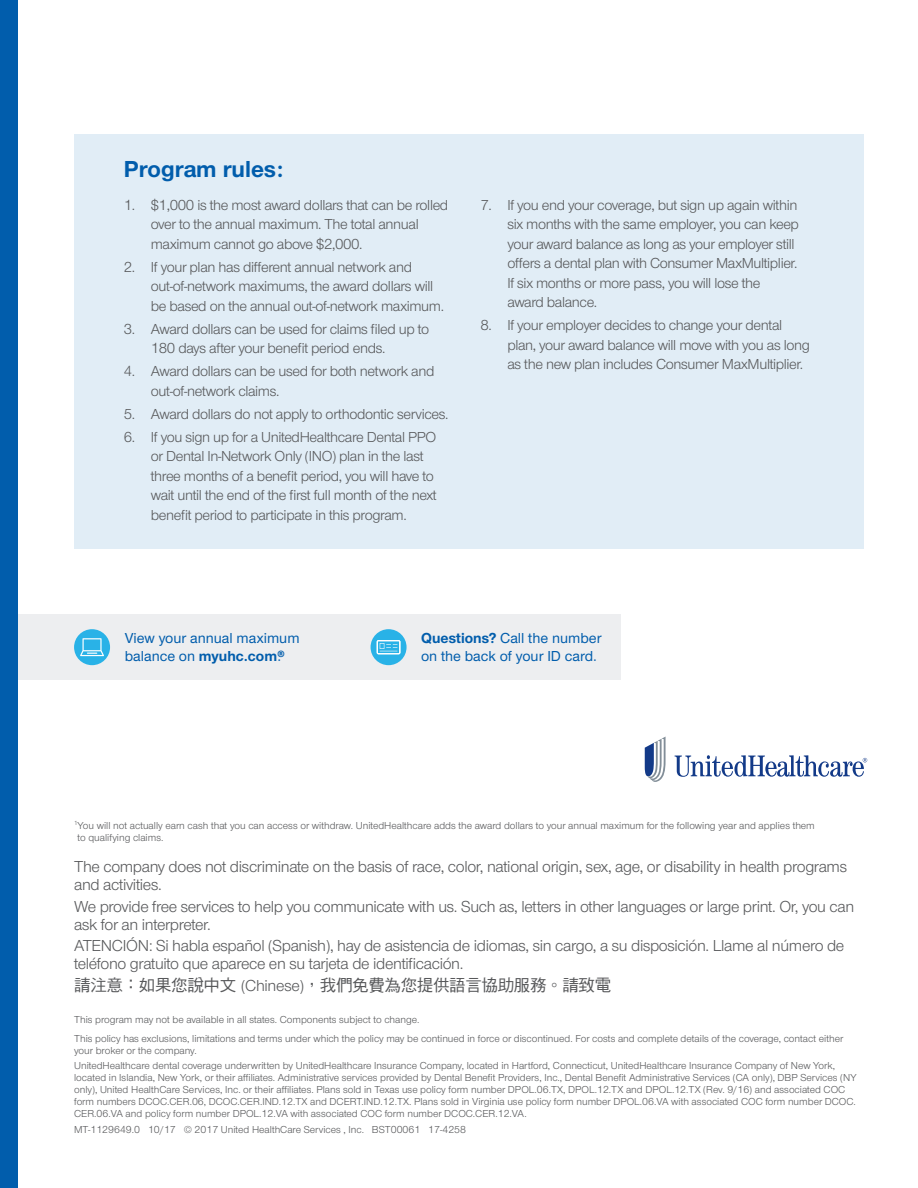
<style>
.page{position:relative;width:918px;height:1188px;background:#fff}
.page>*{position:absolute;margin:0;border:0;box-sizing:border-box;transform-origin:0 0}
.t1{font:700 24px "UHC Sans";color:#015dac}
.t2{font:16.5px/18px "UHC Sans";letter-spacing:-.02em;color:#57585a}
.t3{font:16.5px "DF Hei HK W5";letter-spacing:-.02em;color:#57585a}
.t4{font:15px/19.5px "UHC Sans";letter-spacing:-.025em;color:#57585a}
.t5{font:500 15px/18px "UHC Sans";color:#015dac}
.t6{font:10.5px/12px "UHC Sans";color:#57585a}
.s1{font-weight:700}
.s2{font-family:"UHC Sans"}
</style>
<div class="page">
<div style="left:0;top:0;width:18px;height:1188px;background:#015dac"></div>
<div style="left:74px;top:134px;width:790px;height:415px;background:#e1edf6"></div>
<svg style="left:675px;top:755px;width:192px;height:22px"></svg>
<svg style="left:645px;top:737px;width:21px;height:45px"></svg>
<div style="left:18px;top:614px;width:603px;height:66px;background:#edeef0"></div>
<div style="left:371px;top:629px;width:36px;height:36px;background:#29b2e7;border-radius:50%"></div>
<svg style="left:377px;top:640px;width:23px;height:14px"></svg>
<div style="left:74px;top:629px;width:36px;height:36px;background:#29b2e7;border-radius:50%"></div>
<svg style="left:80px;top:638px;width:24px;height:18px"></svg>
<h1 class="t1" style="left:124px;top:153px;width:161px">Program rules:</h1>
<h3 class="t4" style="left:151px;top:194px;width:299px;text-indent:-27px">1. $1,000 is the most award dollars that can be rolled over to the annual maximum. The total annual maximum cannot go above $2,000.</h3>
<h3 class="t4" style="left:151px;top:256px;width:295px;text-indent:-27px">2. If your plan has different annual network and out-of-network maximums, the award dollars will be based on the annual out-of-network maximum.</h3>
<h3 class="t4" style="left:151px;top:318px;width:280px;text-indent:-27px">3. Award dollars can be used for claims filed up to<br>180 days after your benefit period ends.</h3>
<h3 class="t4" style="left:151px;top:361px;width:285px;text-indent:-27px">4. Award dollars can be used for both network and out-of-network claims.</h3>
<h3 class="t4" style="left:124px;top:403px;width:326px">5. Award dollars do not apply to orthodontic services.</h3>
<p class="t4" style="left:151px;top:426px;width:287px;text-indent:-27px">6. If you sign up for a UnitedHealthcare Dental PPO or Dental In-Network Only (INO) plan in the last three months of a benefit period, you will have to wait until the end of the first full month of the next benefit period to participate in this program.</p>
<p class="t4" style="left:507px;top:194px;width:293px;text-indent:-27px">7. If you end your coverage, but sign up again within six months with the same employer, you can keep your award balance as long as your employer still offers a dental plan with Consumer MaxMultiplier.<br>If six months or more pass, you will lose the award balance.</p>
<h3 class="t4" style="left:507px;top:315px;width:304px;text-indent:-27px">8. If your employer decides to change your dental plan, your award balance will move with you as long as the new plan includes Consumer MaxMultiplier.</h3>
<h3 class="t5" style="left:125px;top:629px;width:176px">View your annual maximum balance on <span class="s1">myuhc.com®</span>.</h3>
<h3 class="t5" style="left:421px;top:629px;width:182px"><span class="s1">Questions?</span> Call the number on the back of your ID card.</h3>
<p class="t6" style="left:78px;top:819px;width:739px;text-indent:-3px"><sup>1</sup>You will not actually earn cash that you can access or withdraw. UnitedHealthcare adds the award dollars to your annual maximum for the following year and applies them to qualifying claims.</p>
<h2 class="t2" style="left:74px;top:857px;width:774px">The company does not discriminate on the basis of race, color, national origin, sex, age, or disability in health programs and activities.</h2>
<h2 class="t2" style="left:74px;top:897px;width:782px">We provide free services to help you communicate with us. Such as, letters in other languages or large print. Or, you can ask for an interpreter.</h2>
<h2 class="t2" style="left:74px;top:936px;width:772px">ATENCIÓN: Si habla español (Spanish), hay de asistencia de idiomas, sin cargo, a su disposición. Llame al número de teléfono gratuito que aparece en su tarjeta de identificación.</h2>
<h2 class="t3" style="left:74px;top:976px;width:539px">請注意：如果您說中文 <span class="s2">(Chinese)</span>，我們免費為您提供語言協助服務。請致電</h2>
<p class="t6" style="left:74px;top:1010px;width:771px;line-height:18.8px">This program may not be available in all states. Components subject to change.<br>This policy has exclusions, limitations and terms under which the policy may be continued in force or discontinued. For costs and complete details of the coverage, contact either</p>
<p class="t6" style="left:74px;top:1042px;width:763px;line-height:15.5px">your broker or the company.<br>UnitedHealthcare dental coverage underwritten by UnitedHealthcare Insurance Company, located in Hartford, Connecticut, UnitedHealthcare Insurance Company of New York,</p>
<p class="t6" style="left:74px;top:1072px;width:784px">located in Islandia, New York, or their affiliates. Administrative services provided by Dental Benefit Providers, Inc., Dental Benefit Administrative Services (CA only), DBP Services (NY only), United HealthCare Services, Inc. or their affiliates. Plans sold in Texas use policy form number DPOL.06.TX, DPOL.12.TX and DPOL.12.TX (Rev. 9/16) and associated COC form numbers DCOC.CER.06, DCOC.CER.IND.12.TX and DCERT.IND.12.TX. Plans sold in Virginia use policy form number DPOL.06.VA with associated COC form number DCOC.<br>CER.06.VA and policy form number DPOL.12.VA with associated COC form number DCOC.CER.12.VA.</p>
<p class="t6" style="left:74px;top:1123px;width:393px">MT-1129649.0 10/17 © 2017 United HealthCare Services , Inc. BST00061 17-4258</p>
</div>
